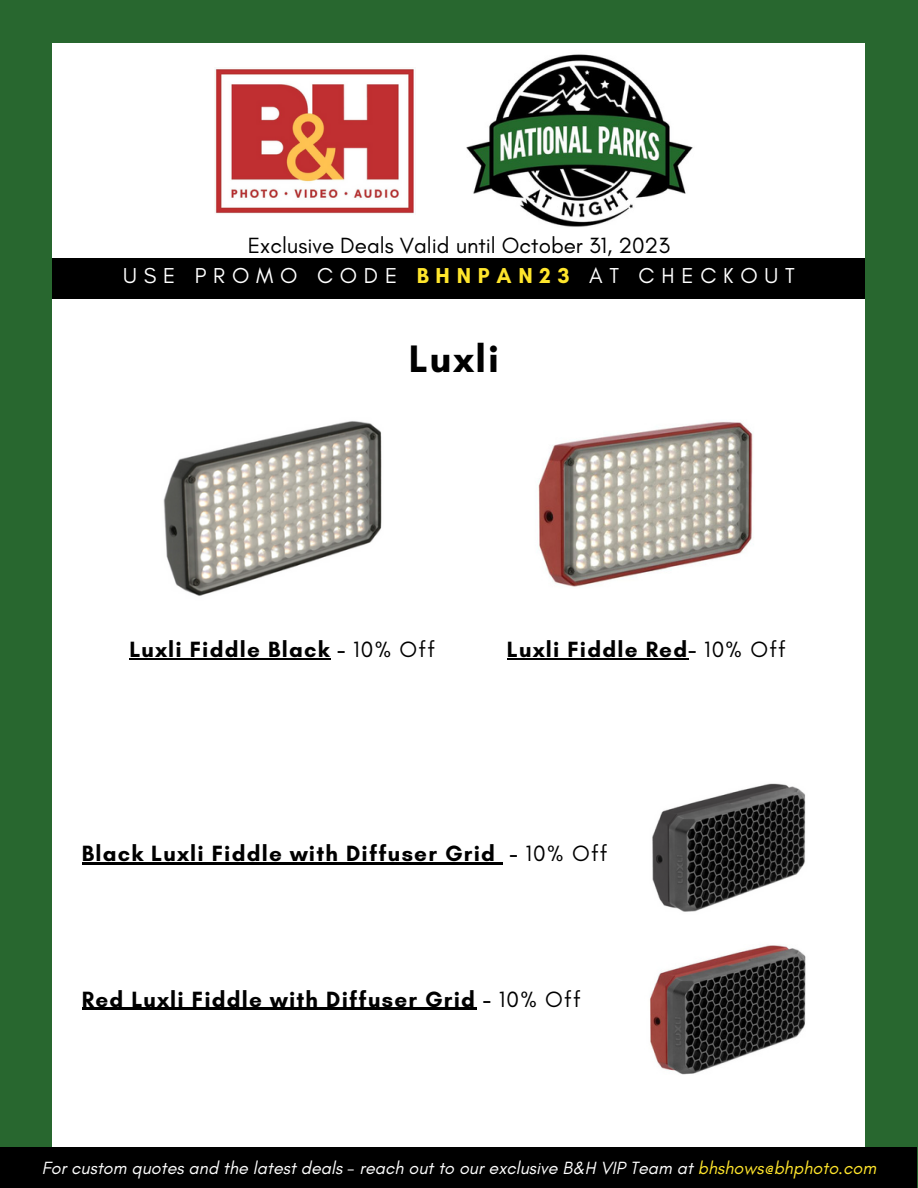
<style>
.page{position:relative;width:918px;height:1188px;background:#28672f}
.page>*{position:absolute;margin:0;border:0;box-sizing:border-box;transform-origin:0 0}
.t1{font:700 39px "Glacial Indifference";letter-spacing:.05em;color:#000}
.t2{font:700 22.5px "Glacial Indifference";letter-spacing:.055em;color:#000}
.t3{font:22.5px "Glacial Indifference";color:#000}
.t4{font:22.05px "Glacial Indifference";letter-spacing:.31em;color:#fff}
.t5{font:italic 18px "Glacial Indifference";color:#fff}
.s1{font-weight:700;color:#ffe62c}
.s2{font-weight:400}
.s3{color:#ffe62c}
</style>
<div class="page">
<div style="left:52px;top:43px;width:812px;height:1105px;background:#fff"></div>
<img style="left:652px;top:783px;width:154px;height:129px">
<img style="left:163px;top:421px;width:219px;height:175px">
<div style="left:52px;top:258px;width:813px;height:40px;background:#000"></div>
<img style="left:215px;top:69px;width:199px;height:145px">
<img style="left:466px;top:54px;width:227px;height:173px">
<div style="left:0;top:1148px;width:917px;height:40px;background:#000"></div>
<img style="left:538px;top:422px;width:215px;height:165px">
<img style="left:650px;top:945px;width:156px;height:130px">
<hr style="left:82px;top:862px;width:414px;height:2px;background:#000">
<svg style="left:496px;top:862px;width:7px;height:2px"></svg>
<hr style="left:82px;top:1008px;width:394px;height:2px;background:#000">
<hr style="left:129px;top:658px;width:202px;height:1px;background:#000">
<hr style="left:507px;top:658px;width:181px;height:1px;background:#000">
<p class="t3" style="left:248px;top:231px;width:424px">Exclusive Deals Valid until October 31, 2023</p>
<p class="t4" style="left:123px;top:262px;width:673px">USE PROMO CODE <span class="s1">BHNPAN23</span> AT CHECKOUT</p>
<h1 class="t1" style="left:409px;top:335px;width:92px">Luxli</h1>
<p class="t2" style="left:129px;top:635px;width:307px">Luxli Fiddle Black - <span class="s2">10% Off</span></p>
<p class="t2" style="left:507px;top:635px;width:280px">Luxli Fiddle Red- <span class="s2">10% Off</span></p>
<p class="t2" style="left:82px;top:840px;width:527px">Black Luxli Fiddle with Diffuser Grid - <span class="s2">10% Off</span></p>
<p class="t2" style="left:82px;top:985px;width:501px">Red Luxli Fiddle with Diffuser Grid - <span class="s2">10% Off</span></p>
<p class="t5" style="left:42px;top:1157px;width:836px">For custom quotes and the latest deals - reach out to our exclusive B&amp;H VIP Team at <span class="s3">bhshows@bhphoto.com</span></p>
</div>
